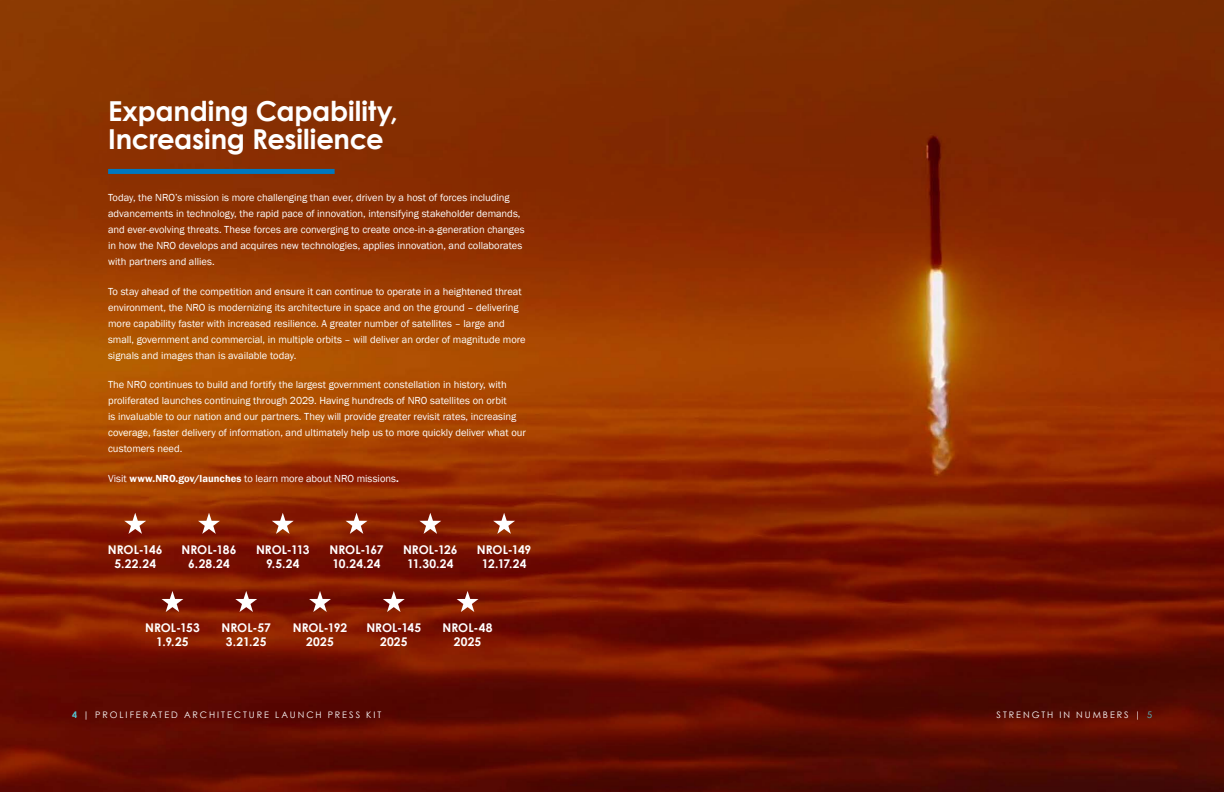
<style>
.page{position:relative;width:1224px;height:792px;background:#fff}
.page>*{position:absolute;margin:0;border:0;box-sizing:border-box;transform-origin:0 0}
.t1{font:700 27.5px/28px "Century Gothic";letter-spacing:-.01em;color:#fff}
.t2{font:700 12px/13.5px "Century Gothic";color:#fff;text-align:center}
.t3{font:10.5px/16px "Franklin Gothic";letter-spacing:-.005em;color:#fff}
.t4{font:9px "Century Gothic";letter-spacing:.22em;color:#fff}
.s1{font-weight:600}
.s2{font-weight:700;color:#56c5d0}
.s3{color:#56c5d0}
</style>
<div class="page">
<img style="left:0;top:0;width:1224px;height:792px">
<div style="left:108px;top:169px;width:227px;height:5px;background:#0078bf"></div>
<svg style="left:162px;top:591px;width:21px;height:21px"></svg>
<svg style="left:235px;top:591px;width:22px;height:21px"></svg>
<svg style="left:309px;top:591px;width:22px;height:21px"></svg>
<svg style="left:383px;top:591px;width:22px;height:21px"></svg>
<svg style="left:457px;top:591px;width:22px;height:21px"></svg>
<svg style="left:493px;top:513px;width:22px;height:21px"></svg>
<svg style="left:124px;top:513px;width:22px;height:21px"></svg>
<svg style="left:198px;top:513px;width:22px;height:21px"></svg>
<svg style="left:272px;top:513px;width:22px;height:21px"></svg>
<svg style="left:346px;top:513px;width:22px;height:21px"></svg>
<svg style="left:419px;top:513px;width:22px;height:21px"></svg>
<h1 class="t1" style="left:108px;top:96px;width:291px">Expanding Capability,<br>Increasing Resilience</h1>
<p class="t3" style="left:108px;top:190px;width:418px">Today, the NRO’s mission is more challenging than ever, driven by a host of forces including advancements in technology, the rapid pace of innovation, intensifying stakeholder demands, and ever-evolving threats. These forces are converging to create once-in-a-generation changes in how the NRO develops and acquires new technologies, applies innovation, and collaborates with partners and allies.</p>
<p class="t3" style="left:108px;top:283px;width:419px">To stay ahead of the competition and ensure it can continue to operate in a heightened threat environment, the NRO is modernizing its architecture in space and on the ground – delivering more capability faster with increased resilience. A greater number of satellites – large and small, government and commercial, in multiple orbits – will deliver an order of magnitude more signals and images than is available today.</p>
<p class="t3" style="left:108px;top:377px;width:419px">The NRO continues to build and fortify the largest government constellation in history, with proliferated launches continuing through 2029. Having hundreds of NRO satellites on orbit<br>is invaluable to our nation and our partners. They will provide greater revisit rates, increasing coverage, faster delivery of information, and ultimately help us to more quickly deliver what our customers need.</p>
<p class="t3" style="left:108px;top:470px;width:292px">Visit <span class="s1">www.NRO.gov/launches</span> to learn more about NRO missions<span class="s1">.</span></p>
<p class="t2" style="left:108px;top:543px;width:56px">NROL-146<br>5.22.24</p>
<p class="t2" style="left:182px;top:543px;width:56px">NROL-186<br>6.28.24</p>
<p class="t2" style="left:256px;top:543px;width:55px">NROL-113<br>9.5.24</p>
<p class="t2" style="left:330px;top:543px;width:55px;text-align:left">NROL-167<br>10.24.24</p>
<p class="t2" style="left:403px;top:543px;width:56px">NROL-126<br>11.30.24</p>
<p class="t2" style="left:477px;top:543px;width:56px">NROL-149<br>12.17.24</p>
<p class="t2" style="left:145px;top:621px;width:56px">NROL-153<br>1.9.25</p>
<p class="t2" style="left:222px;top:621px;width:51px">NROL-57<br>3.21.25</p>
<p class="t2" style="left:293px;top:621px;width:56px">NROL-192<br>2025</p>
<p class="t2" style="left:366px;top:621px;width:56px">NROL-145<br>2025</p>
<p class="t2" style="left:443px;top:621px;width:52px">NROL-48<br>2025</p>
<p class="t4" style="left:72px;top:708px;width:311px"><span class="s2">4</span> | PROLIFERATED ARCHITECTURE LAUNCH PRESS KIT</p>
<p class="t4" style="left:997px;top:708px;width:157px">STRENGTH IN NUMBERS | <span class="s3">5</span></p>
</div>
